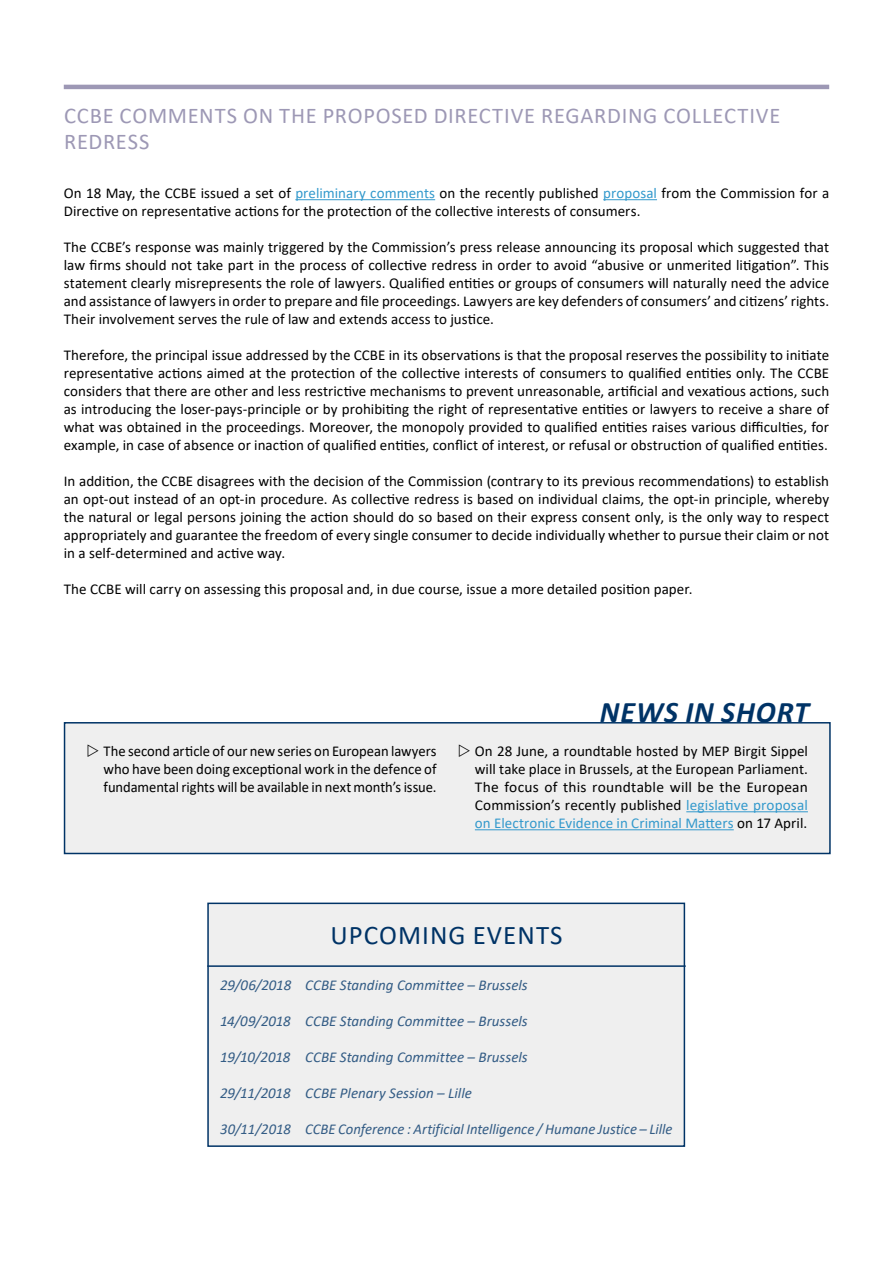
<style>
.page{position:relative;width:893px;height:1263px;background:#fff}
.page>*{position:absolute;margin:0;border:0;box-sizing:border-box;transform-origin:0 0}
.t1{font:italic 700 30px "Calibri";letter-spacing:.03em;color:#036}
.t2{font:27px "Calibri";letter-spacing:.04em;color:#036}
.t3{font:22.5px/25.8px "Calibri";letter-spacing:.035em;color:#9d98b5}
.t4{font:15px/18px "Calibri";color:#000;text-align:justify}
.t5{font:italic 15px "Calibri";color:#335c85}
.s1{color:#39c}
</style>
<div class="page">
<div style="left:207px;top:902px;width:478px;height:245px;background:#efefef;border:2px solid #036"></div>
<div style="left:65px;top:723px;width:765px;height:130px;background:#efefef"></div>
<hr style="left:686px;top:811px;width:122px;height:1px;background:#39c">
<hr style="left:475px;top:829px;width:259px;height:1px;background:#39c">
<div style="left:64px;top:722px;width:767px;height:132px;border:2px solid #036"></div>
<hr style="left:295px;top:199px;width:140px;height:1px;background:#39c">
<hr style="left:603px;top:199px;width:54px;height:1px;background:#39c">
<hr style="left:207px;top:965px;width:479px;height:2px;background:#036">
<hr style="left:64px;top:85px;width:765px;height:4px;background:#9d98b5">
<h3 class="t3" style="left:64px;top:102px;width:718px">CCBE COMMENTS ON THE PROPOSED DIRECTIVE REGARDING COLLECTIVE<br>REDRESS</h3>
<p class="t4" style="left:64px;top:184px;width:767px">On 18 May, the CCBE issued a set of <span class="s1">preliminary comments</span> on the recently published <span class="s1">proposal</span> from the Commission for a<br>Directive on representative actions for the protection of the collective interests of consumers.</p>
<p class="t4" style="left:64px;top:238px;width:767px">The CCBE’s response was mainly triggered by the Commission’s press release announcing its proposal which suggested that law firms should not take part in the process of collective redress in order to avoid “abusive or unmerited litigation”. This statement clearly misrepresents the role of lawyers. Qualified entities or groups of consumers will naturally need the advice and assistance of lawyers in order to prepare and file proceedings. Lawyers are key defenders of consumers’ and citizens’ rights.<br>Their involvement serves the rule of law and extends access to justice.</p>
<p class="t4" style="left:64px;top:346px;width:767px">Therefore, the principal issue addressed by the CCBE in its observations is that the proposal reserves the possibility to initiate representative actions aimed at the protection of the collective interests of consumers to qualified entities only. The CCBE considers that there are other and less restrictive mechanisms to prevent unreasonable, artificial and vexatious actions, such as introducing the loser-pays-principle or by prohibiting the right of representative entities or lawyers to receive a share of what was obtained in the proceedings. Moreover, the monopoly provided to qualified entities raises various difficulties, for example, in case of absence or inaction of qualified entities, conflict of interest, or refusal or obstruction of qualified entities.</p>
<p class="t4" style="left:64px;top:472px;width:767px">In addition, the CCBE disagrees with the decision of the Commission (contrary to its previous recommendations) to establish an opt-out instead of an opt-in procedure. As collective redress is based on individual claims, the opt-in principle, whereby the natural or legal persons joining the action should do so based on their express consent only, is the only way to respect appropriately and guarantee the freedom of every single consumer to decide individually whether to pursue their claim or not in a self-determined and active way.</p>
<p class="t4" style="left:64px;top:580px;width:630px">The CCBE will carry on assessing this proposal and, in due course, issue a more detailed position paper.</p>
<h1 class="t1" style="left:600px;top:691px;width:210px">NEWS IN SHORT</h1>
<p class="t4" style="left:104px;top:742px;width:335px">The second article of our new series on European lawyers who have been doing exceptional work in the defence of fundamental rights will be available in next month’s issue.</p>
<p class="t4" style="left:475px;top:742px;width:335px">On 28 June, a roundtable hosted by MEP Birgit Sippel will take place in Brussels, at the European Parliament.<br>The focus of this roundtable will be the European Commission’s recently published <span class="s1">legislative proposal on Electronic Evidence in Criminal Matters</span> on 17 April.</p>
<h2 class="t2" style="left:330px;top:916px;width:234px">UPCOMING EVENTS</h2>
<p class="t5" style="left:220px;top:975px;width:309px">29/06/2018 CCBE Standing Committee – Brussels</p>
<p class="t5" style="left:220px;top:1011px;width:309px">14/09/2018 CCBE Standing Committee – Brussels</p>
<p class="t5" style="left:220px;top:1047px;width:309px">19/10/2018 CCBE Standing Committee – Brussels</p>
<p class="t5" style="left:220px;top:1083px;width:253px">29/11/2018 CCBE Plenary Session – Lille</p>
<p class="t5" style="left:220px;top:1119px;width:454px">30/11/2018 CCBE Conference : Artificial Intelligence / Humane Justice – Lille</p>
</div>
